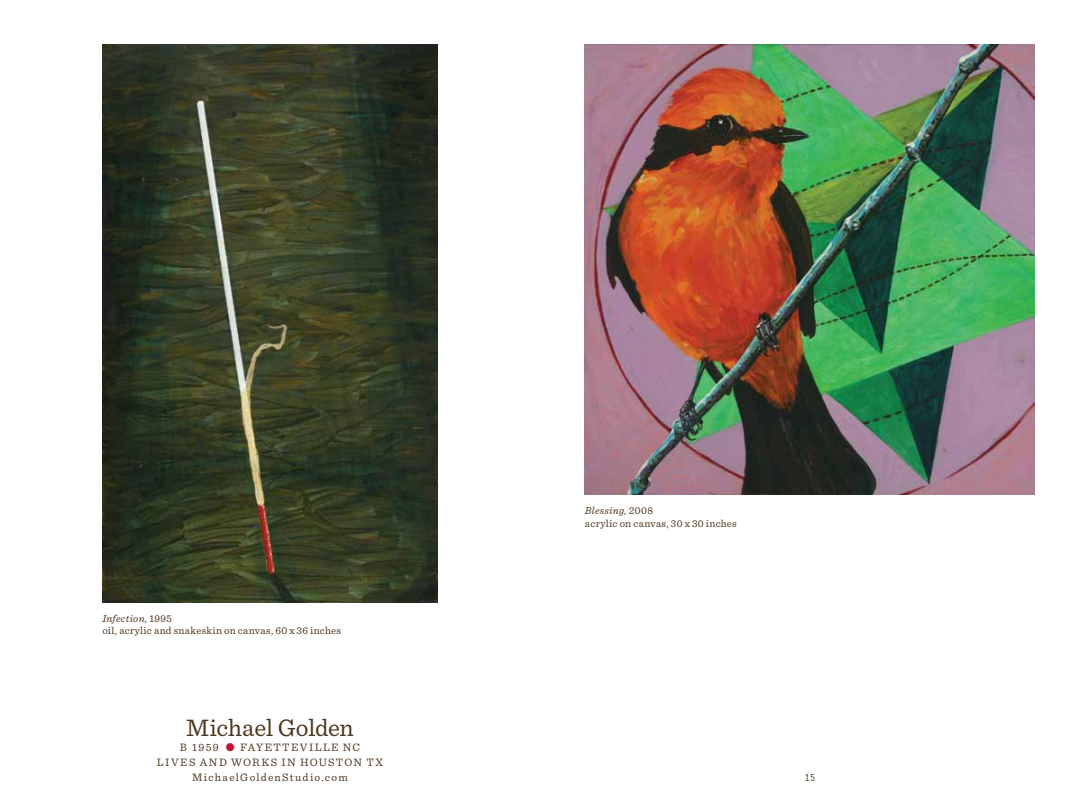
<style>
.page{position:relative;width:1080px;height:810px;background:#fff}
.page>*{position:absolute;margin:0;border:0;box-sizing:border-box;transform-origin:0 0}
.t1{font:25px "Sentinel";color:#4d361e}
.t2{font:11.25px "Sentinel";letter-spacing:.12em;color:#4d361e}
.t3{font:10.62px/12.5px "Sentinel";letter-spacing:.025em;color:#4d361e}
.t4{font:10px "Numbers Claimcheck";color:#4d361e}
.s1{font-style:italic}
.s2{color:#c41134}
</style>
<div class="page">
<img style="left:102px;top:45px;width:336px;height:557px">
<img style="left:585px;top:45px;width:450px;height:449px">
<p class="t3" style="left:102px;top:611px;width:240px"><span class="s1">Infection,</span> 1995<br>oil, acrylic and snakeskin on canvas, 60 x 36 inches</p>
<h1 class="t1" style="left:186px;top:709px;width:169px">Michael Golden</h1>
<p class="t2" style="left:180px;top:739px;width:173px">B 1959 <span class="s2">●</span> Fayetteville NC</p>
<p class="t2" style="left:157px;top:754px;width:228px">Lives and works in Houston TX</p>
<p class="t2" style="left:192px;top:769px;width:157px">MichaelGoldenStudio.com</p>
<p class="t3" style="left:585px;top:504px;width:153px"><span class="s1">Blessing,</span> 2008<br>acrylic on canvas, 30 x 30 inches</p>
<p class="t4" style="left:805px;top:772px;width:12px">15</p>
</div>
